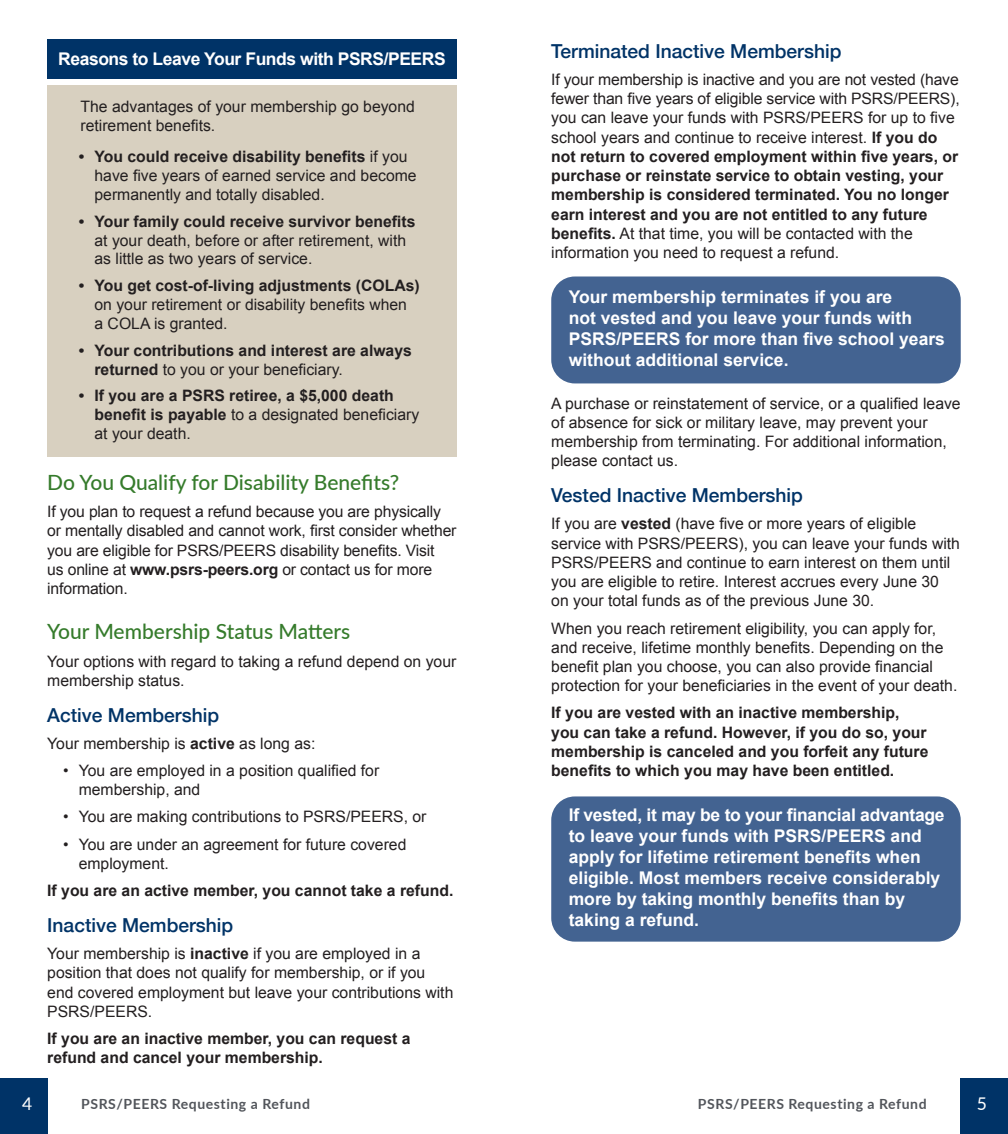
<style>
.page{position:relative;width:1008px;height:1134px;background:#fff}
.page>*{position:absolute;margin:0;border:0;box-sizing:border-box;transform-origin:0 0}
.Subhead1{font:500 21px "Lato";color:#357b2b}
.Subhead2{font:500 19.25px "Helvetica Neue";color:#003367}
.Callout_Text{font:700 17.5px/21px "Arial";color:#fff}
.Callout_Text-2{font:700 17.5px "Arial";letter-spacing:-.025em;color:#fff}
.t1{font:17.5px "Lato";color:#fff}
.Body_PP{font:15.75px/19.2px "Arial";color:#231f20}
.Body_PP-2{font:700 15.75px/19.2px "Arial";color:#231f20}
.Chart_copy{font:15.75px/18.9px "Arial";color:#231f20}
.t2{font:700 14px "Lato";letter-spacing:.04em;color:#52555b}
.s1{font-weight:700}
.s2{font-weight:400}
</style>
<div class="page">
<div style="left:960px;top:1078px;width:48px;height:56px;background:#003367"></div>
<div style="left:0;top:1078px;width:48px;height:56px;background:#003367"></div>
<div style="left:551px;top:796px;width:410px;height:146px;background:#436391;border-radius:24px"></div>
<div style="left:551px;top:276px;width:410px;height:107px;background:#436391;border-radius:24px"></div>
<div style="left:47px;top:39px;width:410px;height:39px;background:#003367"></div>
<div style="left:47px;top:86px;width:410px;height:371px;background:#d8d0c0"></div>
<p class="Callout_Text-2" style="left:58px;top:47px;width:389px">Reasons to Leave Your Funds with PSRS/PEERS</p>
<p class="Chart_copy" style="left:80px;top:97px;width:336px">The advantages of your membership go beyond retirement benefits.</p>
<p class="Body_PP" style="left:94px;top:147px;width:324px;text-indent:-16px"><span class="s1">• You could receive disability benefits</span> if you have five years of earned service and become permanently and totally disabled.</p>
<p class="Body_PP" style="left:94px;top:212px;width:322px;text-indent:-16px"><span class="s1">• Your family could receive survivor benefits </span>at your death, before or after retirement, with as little as two years of service.</p>
<p class="Body_PP" style="left:94px;top:276px;width:327px;text-indent:-16px"><span class="s1">• You get cost-of-living adjustments (COLAs) </span>on your retirement or disability benefits when<br>a COLA is granted.</p>
<p class="Body_PP-2" style="left:94px;top:341px;width:319px;text-indent:-16px">• Your contributions and interest are always returned <span class="s2">to you or your beneficiary.</span></p>
<p class="Body_PP-2" style="left:94px;top:387px;width:326px;text-indent:-16px">• If you are a PSRS retiree, a $5,000 death benefit is payable <span class="s2">to a designated beneficiary at your death.</span></p>
<p class="Subhead1" style="left:47px;top:467px;width:354px">Do You Qualify for Disability Benefits?</p>
<p class="Body_PP" style="left:47px;top:502px;width:411px">If you plan to request a refund because you are physically or mentally disabled and cannot work, first consider whether you are eligible for PSRS/PEERS disability benefits. Visit<br>us online at <span class="s1">www.psrs-peers.org</span> or contact us for more information.</p>
<p class="Subhead1" style="left:47px;top:617px;width:305px">Your Membership Status Matters</p>
<p class="Body_PP" style="left:47px;top:652px;width:411px">Your options with regard to taking a refund depend on your membership status.</p>
<p class="Subhead2" style="left:47px;top:699px;width:173px">Active Membership</p>
<p class="Body_PP" style="left:47px;top:734px;width:270px">Your membership is <span class="s1">active</span> as long as:</p>
<p class="Body_PP" style="left:79px;top:761px;width:302px;text-indent:-16px">• You are employed in a position qualified for membership, and</p>
<p class="Body_PP" style="left:63px;top:807px;width:365px">• You are making contributions to PSRS/PEERS, or</p>
<p class="Body_PP" style="left:79px;top:835px;width:329px;text-indent:-16px">• You are under an agreement for future covered employment.</p>
<p class="Body_PP-2" style="left:47px;top:881px;width:408px">If you are an active member, you cannot take a refund.</p>
<p class="Subhead2" style="left:47px;top:910px;width:188px">Inactive Membership</p>
<p class="Body_PP" style="left:47px;top:944px;width:408px">Your membership is <span class="s1">inactive</span> if you are employed in a position that does not qualify for membership, or if you end covered employment but leave your contributions with PSRS/PEERS.</p>
<p class="Body_PP-2" style="left:47px;top:1029px;width:365px">If you are an inactive member, you can request a refund and cancel your membership.</p>
<p class="Subhead2" style="left:551px;top:35px;width:292px">Terminated Inactive Membership</p>
<p class="Body_PP" style="left:551px;top:70px;width:410px">If your membership is inactive and you are not vested (have fewer than five years of eligible service with PSRS/PEERS), you can leave your funds with PSRS/PEERS for up to five school years and continue to receive interest. <span class="s1">If you do not return to covered employment within five years, or purchase or reinstate service to obtain vesting, your membership is considered terminated. You no longer earn interest and you are not entitled to any future benefits.</span> At that time, you will be contacted with the information you need to request a refund.</p>
<p class="Callout_Text" style="left:569px;top:287px;width:378px">Your membership terminates if you are<br>not vested and you leave your funds with PSRS/PEERS for more than five school years without additional service.</p>
<p class="Body_PP" style="left:551px;top:394px;width:411px">A purchase or reinstatement of service, or a qualified leave of absence for sick or military leave, may prevent your membership from terminating. For additional information, please contact us.</p>
<p class="Subhead2" style="left:551px;top:480px;width:253px">Vested Inactive Membership</p>
<p class="Body_PP" style="left:551px;top:514px;width:410px">If you are <span class="s1">vested</span> (have five or more years of eligible service with PSRS/PEERS), you can leave your funds with PSRS/PEERS and continue to earn interest on them until you are eligible to retire. Interest accrues every June 30 on your total funds as of the previous June 30.</p>
<p class="Body_PP" style="left:551px;top:619px;width:408px">When you reach retirement eligibility, you can apply for, and receive, lifetime monthly benefits. Depending on the benefit plan you choose, you can also provide financial protection for your beneficiaries in the event of your death.</p>
<p class="Body_PP-2" style="left:551px;top:704px;width:379px">If you are vested with an inactive membership, you can take a refund. However, if you do so, your membership is canceled and you forfeit any future benefits to which you may have been entitled.</p>
<p class="Callout_Text" style="left:569px;top:805px;width:377px">If vested, it may be to your financial advantage to leave your funds with PSRS/PEERS and apply for lifetime retirement benefits when eligible. Most members receive considerably more by taking monthly benefits than by taking a refund.</p>
<p class="t1" style="left:22px;top:1091px;width:12px">4</p>
<p class="t2" style="left:81px;top:1093px;width:230px">PSRS/PEERS Requesting a Refund</p>
<p class="t2" style="left:698px;top:1093px;width:230px">PSRS/PEERS Requesting a Refund</p>
<p class="t1" style="left:977px;top:1091px;width:12px">5</p>
</div>
